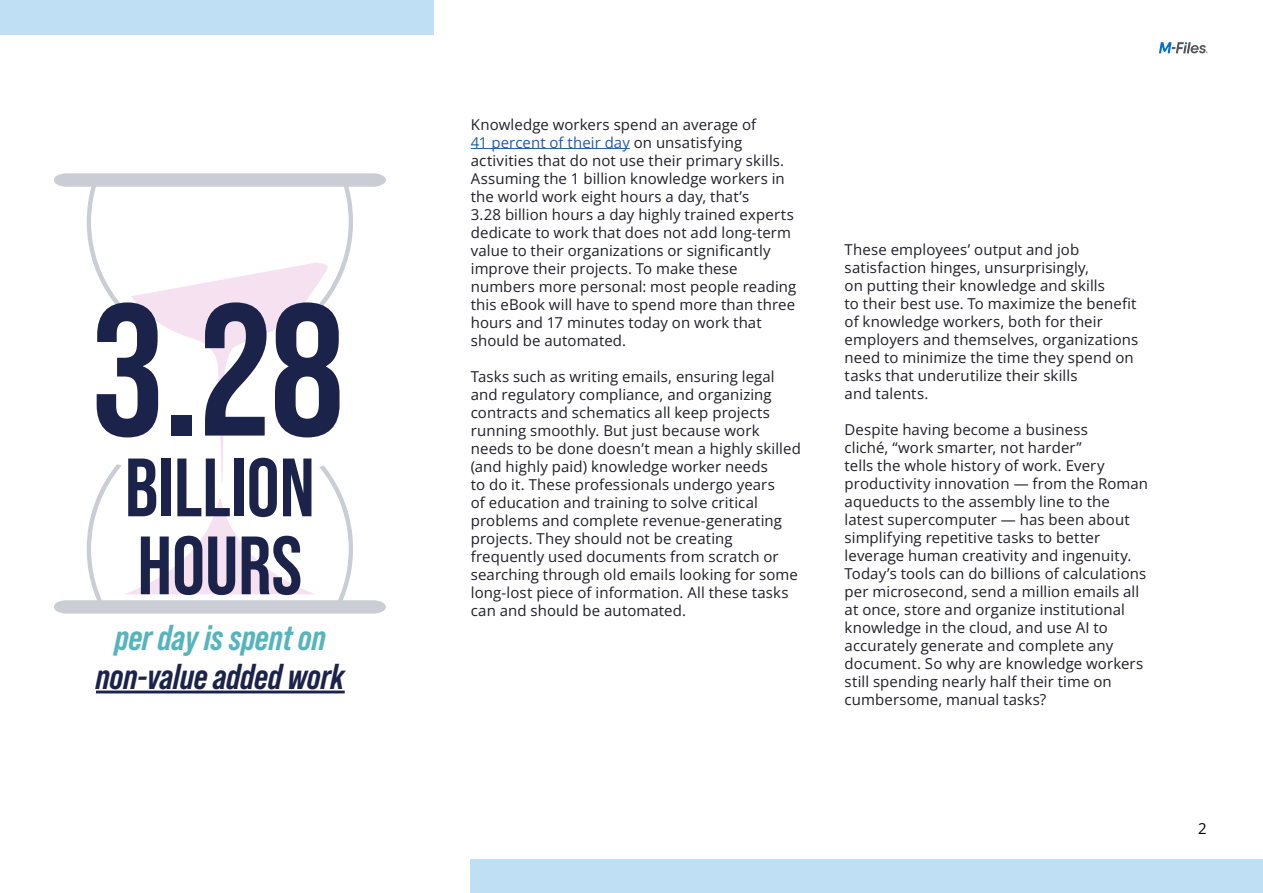
<style>
.page{position:relative;width:1263px;height:893px;background:#fff}
.page>*{position:absolute;margin:0;border:0;box-sizing:border-box;transform-origin:0 0}
.t1{font:700 187.5px "Bebas Neue Pro";color:#1c234a}
.t2{font:700 82.5px/78px "Bebas Neue Pro";color:#1c234a}
.t3{font:italic 700 36px "Bebas Neue Pro";color:#1c234a}
.t4{font:italic 700 36px "Bebas Neue Pro";color:#55b4bc}
.t5{font:15px/18px "Open Sans";letter-spacing:.005em;color:#1f1f29}
.t6{font:15px "Open Sans";color:#000}
.s1{color:#215e9e}
</style>
<div class="page">
<svg style="left:54px;top:173px;width:332px;height:441px"></svg>
<hr style="left:471px;top:148px;width:159px;height:1px;background:#215e9e">
<svg style="left:1159px;top:42px;width:48px;height:11px"></svg>
<hr style="left:96px;top:691px;width:249px;height:2px;background:#1c234a">
<div style="left:0;top:0;width:433px;height:35px;background:#bfe0f4"></div>
<div style="left:471px;top:859px;width:792px;height:34px;background:#bfe0f4"></div>
<h1 class="t1" style="left:93px;top:302px;width:253px">3.28</h1>
<h2 class="t2" style="left:125px;top:455px;width:191px">BILLION<br>HOURS</h2>
<h3 class="t4" style="left:115px;top:624px;width:212px">per day is spent on</h3>
<h3 class="t3" style="left:96px;top:664px;width:250px">non-value added work</h3>
<p class="t5" style="left:471px;top:117px;width:327px">Knowledge workers spend an average of<br><span class="s1">41 percent of their day</span> on unsatisfying activities that do not use their primary skills.<br>Assuming the 1 billion knowledge workers in the world work eight hours a day, that’s<br>3.28 billion hours a day highly trained experts dedicate to work that does not add long-term value to their organizations or significantly improve their projects. To make these numbers more personal: most people reading this eBook will have to spend more than three hours and 17 minutes today on work that should be automated.</p>
<p class="t5" style="left:471px;top:369px;width:332px">Tasks such as writing emails, ensuring legal and regulatory compliance, and organizing contracts and schematics all keep projects running smoothly. But just because work needs to be done doesn’t mean a highly skilled (and highly paid) knowledge worker needs<br>to do it. These professionals undergo years<br>of education and training to solve critical problems and complete revenue-generating projects. They should not be creating frequently used documents from scratch or searching through old emails looking for some long-lost piece of information. All these tasks can and should be automated.</p>
<p class="t5" style="left:845px;top:242px;width:295px">These employees’ output and job satisfaction hinges, unsurprisingly,<br>on putting their knowledge and skills<br>to their best use. To maximize the benefit of knowledge workers, both for their employers and themselves, organizations need to minimize the time they spend on tasks that underutilize their skills<br>and talents.</p>
<p class="t5" style="left:845px;top:422px;width:305px">Despite having become a business<br>cliché, “work smarter, not harder”<br>tells the whole history of work. Every productivity innovation — from the Roman aqueducts to the assembly line to the latest supercomputer — has been about simplifying repetitive tasks to better leverage human creativity and ingenuity.<br>Today’s tools can do billions of calculations per microsecond, send a million emails all at once, store and organize institutional knowledge in the cloud, and use AI to accurately generate and complete any document. So why are knowledge workers still spending nearly half their time on cumbersome, manual tasks?</p>
<p class="t6" style="left:1198px;top:822px;width:10px">2</p>
</div>
